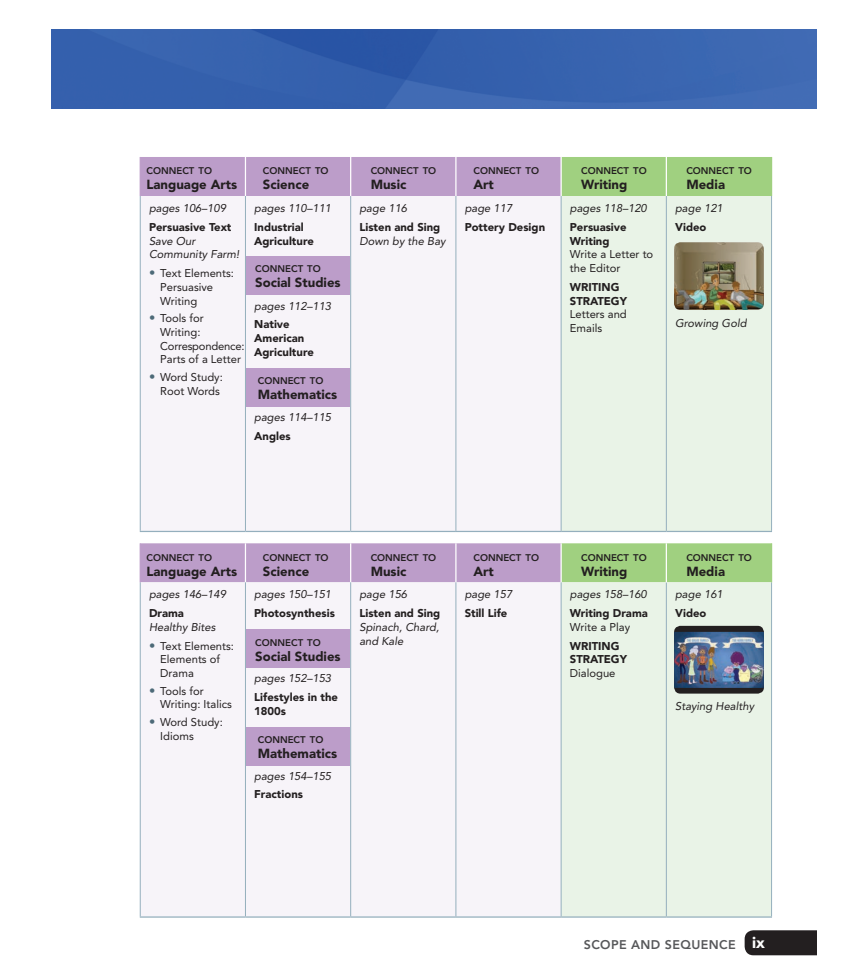
<style>
.page{position:relative;width:867px;height:979px;background:#fff}
.page>*{position:absolute;margin:0;border:0;box-sizing:border-box;transform-origin:0 0}
.t1{font:900 13.12px "Avenir LT Std";color:#231f20}
.t2{font:800 12.5px "Avenir LT Std";letter-spacing:.03em;color:#57585a}
.t3{font:italic 11.25px/13.8px "Avenir LT Std";color:#231f20}
.t4{font:900 11.25px/13.8px "Avenir LT Std";color:#231f20}
.t5{font:11.25px/13.8px "Avenir LT Std";color:#231f20}
.t6{font:800 9.62px "Avenir LT Std";color:#231f20}
.s1{font-size:12.5px;color:#4d6a78}
.s2{font-weight:900;font-size:15.62px;color:#fff}
</style>
<div class="page">
<img style="left:51px;top:29px;width:765px;height:79px">
<svg style="left:141px;top:157px;width:629px;height:39px;background:#b3aeb1"></svg>
<div style="left:141px;top:196px;width:419px;height:335px;background:#f7f4f9"></div>
<div style="left:561px;top:196px;width:209px;height:335px;background:#e9f3e7"></div>
<hr style="left:140px;top:196px;width:1px;height:335px;background:#94afbd">
<hr style="left:665px;top:196px;width:1px;height:335px;background:#94afbd">
<hr style="left:770px;top:196px;width:1px;height:335px;background:#94afbd">
<hr style="left:140px;top:531px;width:105px;height:1px;background:#94afbd">
<hr style="left:561px;top:531px;width:105px;height:1px;background:#94afbd">
<hr style="left:666px;top:531px;width:105px;height:1px;background:#94afbd">
<hr style="left:665px;top:157px;width:1px;height:39px;background:#fff">
<hr style="left:245px;top:157px;width:1px;height:39px;background:#fff">
<hr style="left:350px;top:157px;width:1px;height:39px;background:#fff">
<hr style="left:455px;top:157px;width:1px;height:39px;background:#fff">
<hr style="left:560px;top:157px;width:1px;height:39px;background:#fff">
<hr style="left:245px;top:196px;width:1px;height:335px;background:#94afbd">
<hr style="left:350px;top:196px;width:1px;height:335px;background:#94afbd">
<hr style="left:455px;top:196px;width:1px;height:335px;background:#94afbd">
<hr style="left:560px;top:196px;width:1px;height:335px;background:#94afbd">
<hr style="left:245px;top:531px;width:105px;height:1px;background:#94afbd">
<hr style="left:350px;top:531px;width:106px;height:1px;background:#94afbd">
<hr style="left:456px;top:531px;width:105px;height:1px;background:#94afbd">
<hr style="left:770px;top:157px;width:2px;height:39px;background:#a0d080">
<hr style="left:140px;top:157px;width:1px;height:39px;background:#bc9dc9">
<div style="left:246px;top:256px;width:104px;height:39px;background:#bc9dc9"></div>
<div style="left:246px;top:368px;width:104px;height:39px;background:#bc9dc9"></div>
<svg style="left:141px;top:543px;width:629px;height:39px;background:#b3aeb2"></svg>
<div style="left:141px;top:582px;width:419px;height:334px;background:#f7f4f9"></div>
<div style="left:561px;top:582px;width:209px;height:334px;background:#e9f3e7"></div>
<hr style="left:140px;top:582px;width:1px;height:334px;background:#94afbd">
<hr style="left:665px;top:582px;width:1px;height:334px;background:#94afbd">
<hr style="left:770px;top:582px;width:1px;height:334px;background:#94afbd">
<hr style="left:140px;top:916px;width:105px;height:1px;background:#94afbd">
<hr style="left:561px;top:916px;width:105px;height:1px;background:#94afbd">
<hr style="left:666px;top:916px;width:105px;height:1px;background:#94afbd">
<hr style="left:665px;top:543px;width:1px;height:39px;background:#fff">
<hr style="left:245px;top:543px;width:1px;height:39px;background:#fff">
<hr style="left:350px;top:543px;width:1px;height:39px;background:#fff">
<hr style="left:455px;top:543px;width:1px;height:39px;background:#fff">
<hr style="left:560px;top:543px;width:1px;height:39px;background:#fff">
<hr style="left:245px;top:582px;width:1px;height:334px;background:#94afbd">
<hr style="left:350px;top:582px;width:1px;height:334px;background:#94afbd">
<hr style="left:455px;top:582px;width:1px;height:334px;background:#94afbd">
<hr style="left:560px;top:582px;width:1px;height:334px;background:#94afbd">
<hr style="left:245px;top:916px;width:105px;height:1px;background:#94afbd">
<hr style="left:350px;top:916px;width:106px;height:1px;background:#94afbd">
<hr style="left:456px;top:916px;width:105px;height:1px;background:#94afbd">
<hr style="left:770px;top:543px;width:2px;height:39px;background:#a0d080">
<hr style="left:140px;top:543px;width:1px;height:39px;background:#bc9dc9">
<div style="left:246px;top:629px;width:104px;height:39px;background:#bc9dc9"></div>
<div style="left:246px;top:727px;width:104px;height:39px;background:#bc9dc9"></div>
<div style="left:674px;top:626px;width:89px;height:67px;background:#231f20;border-radius:6px"></div>
<img style="left:674px;top:632px;width:89px;height:56px">
<img style="left:674px;top:242px;width:89px;height:68px">
<div style="left:744px;top:930px;width:72px;height:25px;background:#231f20"></div>
<p class="t6" style="left:146px;top:165px;width:67px">CONNECT TO</p>
<p class="t1" style="left:146px;top:177px;width:92px">Language Arts</p>
<p class="t3" style="left:149px;top:201px;width:78px">pages 106–109</p>
<p class="t4" style="left:149px;top:220px;width:84px">Persuasive Text</p>
<p class="t3" style="left:149px;top:234px;width:92px">Save Our<br>Community Farm!</p>
<p class="t5" style="left:160px;top:266px;width:75px;text-indent:-11px"><span class="s1">•</span> Text Elements:<br>Persuasive<br>Writing</p>
<p class="t5" style="left:160px;top:311px;width:86px;text-indent:-11px"><span class="s1">•</span> Tools for<br>Writing:<br>Correspondence:<br>Parts of a Letter</p>
<p class="t5" style="left:149px;top:370px;width:75px;text-align:right"><span class="s1">•</span> Word Study:<br>Root Words</p>
<p class="t6" style="left:263px;top:165px;width:67px">CONNECT TO</p>
<p class="t1" style="left:263px;top:177px;width:48px">Science</p>
<p class="t3" style="left:254px;top:201px;width:78px">pages 110–111</p>
<p class="t4" style="left:254px;top:220px;width:61px">Industrial<br>Agriculture</p>
<p class="t6" style="left:255px;top:263px;width:67px">CONNECT TO</p>
<p class="t1" style="left:255px;top:275px;width:87px">Social Studies</p>
<p class="t3" style="left:254px;top:299px;width:78px">pages 112–113</p>
<p class="t4" style="left:254px;top:317px;width:61px">Native<br>American<br>Agriculture</p>
<p class="t6" style="left:258px;top:375px;width:67px">CONNECT TO</p>
<p class="t1" style="left:258px;top:387px;width:81px">Mathematics</p>
<p class="t3" style="left:254px;top:410px;width:78px">pages 114–115</p>
<p class="t4" style="left:254px;top:429px;width:38px">Angles</p>
<p class="t6" style="left:370px;top:165px;width:67px">CONNECT TO</p>
<p class="t1" style="left:370px;top:177px;width:37px">Music</p>
<p class="t3" style="left:359px;top:201px;width:49px">page 116</p>
<p class="t4" style="left:359px;top:220px;width:82px">Listen and Sing</p>
<p class="t3" style="left:359px;top:234px;width:88px">Down by the Bay</p>
<p class="t6" style="left:473px;top:165px;width:67px">CONNECT TO</p>
<p class="t1" style="left:473px;top:177px;width:22px">Art</p>
<p class="t3" style="left:464px;top:201px;width:49px">page 117</p>
<p class="t4" style="left:464px;top:220px;width:82px">Pottery Design</p>
<p class="t6" style="left:581px;top:165px;width:67px">CONNECT TO</p>
<p class="t1" style="left:581px;top:177px;width:48px">Writing</p>
<p class="t3" style="left:569px;top:201px;width:78px">pages 118–120</p>
<p class="t4" style="left:569px;top:220px;width:58px">Persuasive<br>Writing</p>
<p class="t5" style="left:569px;top:248px;width:85px">Write a Letter to the Editor</p>
<p class="t4" style="left:569px;top:280px;width:59px">WRITING<br>STRATEGY</p>
<p class="t5" style="left:569px;top:308px;width:58px">Letters and<br>Emails</p>
<p class="t6" style="left:686px;top:165px;width:67px">CONNECT TO</p>
<p class="t1" style="left:686px;top:177px;width:40px">Media</p>
<p class="t3" style="left:675px;top:201px;width:49px">page 121</p>
<p class="t4" style="left:675px;top:220px;width:33px">Video</p>
<p class="t3" style="left:675px;top:316px;width:73px">Growing Gold</p>
<p class="t6" style="left:146px;top:551px;width:67px">CONNECT TO</p>
<p class="t1" style="left:146px;top:563px;width:92px">Language Arts</p>
<p class="t3" style="left:149px;top:588px;width:78px">pages 146–149</p>
<p class="t4" style="left:149px;top:606px;width:36px">Drama</p>
<p class="t3" style="left:149px;top:620px;width:68px">Healthy Bites</p>
<p class="t5" style="left:160px;top:639px;width:75px;text-indent:-11px"><span class="s1">•</span> Text Elements:<br>Elements of<br>Drama</p>
<p class="t5" style="left:160px;top:684px;width:73px;text-indent:-11px"><span class="s1">•</span> Tools for<br>Writing: Italics</p>
<p class="t5" style="left:160px;top:715px;width:64px;text-indent:-11px"><span class="s1">•</span> Word Study:<br>Idioms</p>
<p class="t6" style="left:263px;top:551px;width:67px">CONNECT TO</p>
<p class="t1" style="left:263px;top:563px;width:48px">Science</p>
<p class="t3" style="left:254px;top:588px;width:78px">pages 150–151</p>
<p class="t4" style="left:254px;top:606px;width:82px">Photosynthesis</p>
<p class="t6" style="left:255px;top:637px;width:67px">CONNECT TO</p>
<p class="t1" style="left:255px;top:648px;width:87px">Social Studies</p>
<p class="t3" style="left:254px;top:671px;width:78px">pages 152–153</p>
<p class="t4" style="left:254px;top:690px;width:85px">Lifestyles in the<br>1800s</p>
<p class="t6" style="left:258px;top:734px;width:67px">CONNECT TO</p>
<p class="t1" style="left:258px;top:746px;width:81px">Mathematics</p>
<p class="t3" style="left:254px;top:769px;width:78px">pages 154–155</p>
<p class="t4" style="left:254px;top:787px;width:50px">Fractions</p>
<p class="t6" style="left:370px;top:551px;width:67px">CONNECT TO</p>
<p class="t1" style="left:370px;top:563px;width:37px">Music</p>
<p class="t3" style="left:359px;top:588px;width:49px">page 156</p>
<p class="t4" style="left:359px;top:606px;width:82px">Listen and Sing</p>
<p class="t3" style="left:359px;top:620px;width:81px">Spinach, Chard, and Kale</p>
<p class="t6" style="left:473px;top:551px;width:67px">CONNECT TO</p>
<p class="t1" style="left:473px;top:563px;width:22px">Art</p>
<p class="t3" style="left:464px;top:588px;width:49px">page 157</p>
<p class="t4" style="left:464px;top:606px;width:44px">Still Life</p>
<p class="t6" style="left:581px;top:551px;width:67px">CONNECT TO</p>
<p class="t1" style="left:581px;top:563px;width:48px">Writing</p>
<p class="t3" style="left:569px;top:588px;width:78px">pages 158–160</p>
<p class="t4" style="left:569px;top:606px;width:79px">Writing Drama</p>
<p class="t5" style="left:569px;top:620px;width:62px">Write a Play</p>
<p class="t4" style="left:569px;top:639px;width:59px">WRITING<br>STRATEGY</p>
<p class="t5" style="left:569px;top:666px;width:47px">Dialogue</p>
<p class="t6" style="left:686px;top:551px;width:67px">CONNECT TO</p>
<p class="t1" style="left:686px;top:563px;width:40px">Media</p>
<p class="t3" style="left:675px;top:588px;width:49px">page 161</p>
<p class="t4" style="left:675px;top:606px;width:33px">Video</p>
<p class="t3" style="left:675px;top:699px;width:80px">Staying Healthy</p>
<p class="t2" style="left:583px;top:937px;width:182px">SCOPE AND SEQUENCE <span class="s2">ix</span></p>
</div>
